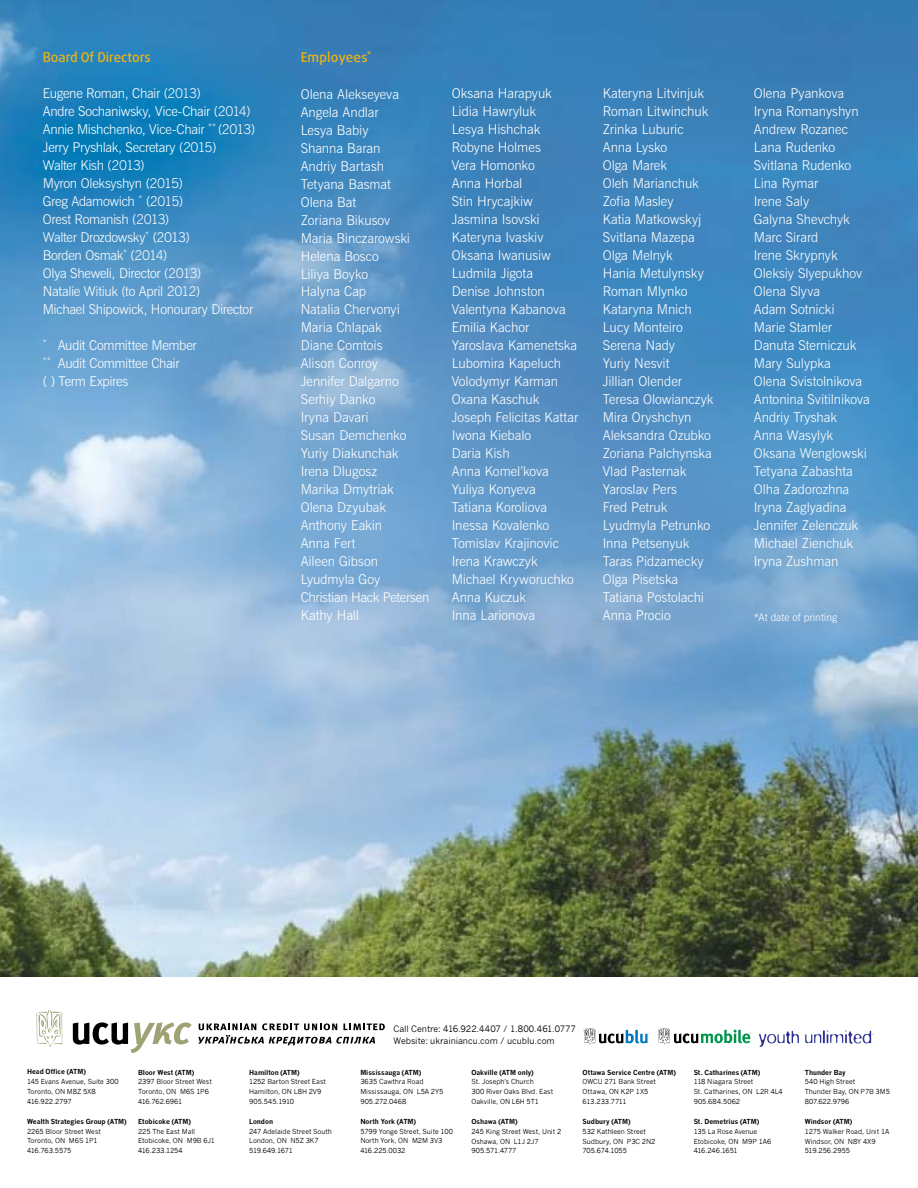
<style>
.page{position:relative;width:918px;height:1188px;background:#fff}
.page>*{position:absolute;margin:0;border:0;box-sizing:border-box;transform-origin:0 0}
.t1{font:13.5px/18px "News Gothic C Lt BT";letter-spacing:-.005em;color:#fff}
.t2{font:13.5px/18px "News Gothic C Lt BT";letter-spacing:-.025em;color:#fff}
.t3{font:500 13.5px "Daxline Pro";letter-spacing:-.005em;color:#eeb111}
.t4{font:10.5px "News Gothic C Lt BT";letter-spacing:.005em;color:#fff}
.t5{font:8.7px/11.6px "News Gothic";letter-spacing:-.005em;color:#000}
.t6{font:6.75px/9.9px "News Gothic";letter-spacing:-.005em;color:#000}
.t7{font:700 6.75px "News Gothic";letter-spacing:-.005em;color:#000}
</style>
<div class="page">
<img style="left:0;top:0;width:918px;height:976px">
<svg style="left:36px;top:1010px;width:26px;height:37px"></svg>
<svg style="left:73px;top:1022px;width:119px;height:31px"></svg>
<svg style="left:198px;top:1023px;width:187px;height:22px"></svg>
<svg style="left:759px;top:1030px;width:40px;height:17px"></svg>
<svg style="left:805px;top:1030px;width:69px;height:14px"></svg>
<svg style="left:659px;top:1028px;width:92px;height:16px"></svg>
<svg style="left:584px;top:1028px;width:66px;height:16px"></svg>
<p class="t3" style="left:43px;top:48px;width:109px">Board Of Directors</p>
<p class="t2" style="left:43px;top:84px;width:214px">Eugene Roman, Chair (2013)<br>Andre Sochaniwsky, Vice-Chair (2014)<br>Annie Mishchenko, Vice-Chair <sup>**</sup> (2013)<br>Jerry Pryshlak, Secretary (2015)<br>Walter Kish (2013)<br>Myron Oleksyshyn (2015)<br>Greg Adamowich <sup>*</sup> (2015)<br>Orest Romanish (2013)<br>Walter Drozdowsky<sup>*</sup> (2013)<br>Borden Osmak<sup>*</sup> (2014)<br>Olya Sheweli, Director (2013)<br>Natalie Witiuk (to April 2012)<br>Michael Shipowick, Honourary Director</p>
<p class="t2" style="left:43px;top:336px;width:155px"><sup>*</sup> Audit Committee Member <sup>**</sup> Audit Committee Chair<br>( ) Term Expires</p>
<p class="t3" style="left:301px;top:48px;width:72px">Employees<sup>*</sup></p>
<p class="t1" style="left:301px;top:85px;width:130px">Olena Alekseyeva<br>Angela Andlar<br>Lesya Babiy<br>Shanna Baran<br>Andriy Bartash<br>Tetyana Basmat<br>Olena Bat<br>Zoriana Bikusov<br>Maria Binczarowski<br>Helena Bosco<br>Liliya Boyko<br>Halyna Cap<br>Natalia Chervonyi<br>Maria Chlapak<br>Diane Comtois<br>Alison Conroy<br>Jennifer Dalgarno<br>Serhiy Danko<br>Iryna Davari<br>Susan Demchenko<br>Yuriy Diakunchak<br>Irena Dlugosz<br>Marika Dmytriak<br>Olena Dzyubak<br>Anthony Eakin<br>Anna Fert<br>Aileen Gibson<br>Lyudmyla Goy<br>Christian Hack Petersen<br>Kathy Hall</p>
<p class="t1" style="left:452px;top:85px;width:128px">Oksana Harapyuk<br>Lidia Hawryluk<br>Lesya Hishchak<br>Robyne Holmes<br>Vera Homonko<br>Anna Horbal<br>Stin Hrycajkiw<br>Jasmina Isovski<br>Kateryna Ivaskiv<br>Oksana Iwanusiw<br>Ludmila Jigota<br>Denise Johnston<br>Valentyna Kabanova<br>Emilia Kachor<br>Yaroslava Kamenetska<br>Lubomira Kapeluch<br>Volodymyr Karman<br>Oxana Kaschuk<br>Joseph Felicitas Kattar<br>Iwona Kiebalo<br>Daria Kish<br>Anna Komel’kova<br>Yuliya Konyeva<br>Tatiana Koroliova<br>Inessa Kovalenko<br>Tomislav Krajinovic<br>Irena Krawczyk<br>Michael Kryworuchko<br>Anna Kuczuk<br>Inna Larionova</p>
<p class="t1" style="left:603px;top:84px;width:112px">Kateryna Litvinjuk<br>Roman Litwinchuk<br>Zrinka Luburic<br>Anna Lysko<br>Olga Marek<br>Oleh Marianchuk<br>Zofia Masley<br>Katia Matkowskyj<br>Svitlana Mazepa<br>Olga Melnyk<br>Hania Metulynsky<br>Roman Mlynko<br>Kataryna Mnich<br>Lucy Monteiro<br>Serena Nady<br>Yuriy Nesvit<br>Jillian Olender<br>Teresa Olowianczyk<br>Mira Oryshchyn<br>Aleksandra Ozubko<br>Zoriana Palchynska<br>Vlad Pasternak<br>Yaroslav Pers<br>Fred Petruk<br>Lyudmyla Petrunko<br>Inna Petsenyuk<br>Taras Pidzamecky<br>Olga Pisetska<br>Tatiana Postolachi<br>Anna Procio</p>
<p class="t1" style="left:754px;top:84px;width:118px">Olena Pyankova<br>Iryna Romanyshyn<br>Andrew Rozanec<br>Lana Rudenko<br>Svitlana Rudenko<br>Lina Rymar<br>Irene Saly<br>Galyna Shevchyk<br>Marc Sirard<br>Irene Skrypnyk<br>Oleksiy Slyepukhov<br>Olena Slyva<br>Adam Sotnicki<br>Marie Stamler<br>Danuta Sterniczuk<br>Mary Sulypka<br>Olena Svistolnikova<br>Antonina Svitilnikova<br>Andriy Tryshak<br>Anna Wasylyk<br>Oksana Wenglowski<br>Tetyana Zabashta<br>Olha Zadorozhna<br>Iryna Zaglyadina<br>Jennifer Zelenczuk<br>Michael Zienchuk<br>Iryna Zushman</p>
<p class="t4" style="left:754px;top:610px;width:85px">*At date of printing</p>
<p class="t5" style="left:394px;top:1023px;width:184px">Call Centre: 416.922.4407 / 1.800.461.0777<br>Website: ukrainiancu.com / ucublu.com</p>
<p class="t7" style="left:27px;top:1068px;width:60px">Head Office (ATM)</p>
<p class="t6" style="left:27px;top:1077px;width:93px">145 Evans Avenue, Suite 300<br>Toronto, ON M8Z 5X8<br>416.922.2797</p>
<p class="t7" style="left:27px;top:1117px;width:101px">Wealth Strategies Group (ATM)</p>
<p class="t6" style="left:27px;top:1126px;width:75px">2265 Bloor Street West<br>Toronto, ON M6S 1P1<br>416.763.5575</p>
<p class="t7" style="left:138px;top:1068px;width:58px">Bloor West (ATM)</p>
<p class="t6" style="left:138px;top:1077px;width:75px">2397 Bloor Street West<br>Toronto, ON M6S 1P6<br>416.762.6961</p>
<p class="t7" style="left:138px;top:1117px;width:54px">Etobicoke (ATM)</p>
<p class="t6" style="left:138px;top:1126px;width:78px">225 The East Mall<br>Etobicoke, ON M9B 6J1<br>416.233.1254</p>
<p class="t7" style="left:249px;top:1068px;width:52px">Hamilton (ATM)</p>
<p class="t6" style="left:249px;top:1077px;width:78px">1252 Barton Street East<br>Hamilton, ON L8H 2V9<br>905.545.1910</p>
<p class="t7" style="left:249px;top:1117px;width:25px">London</p>
<p class="t6" style="left:249px;top:1126px;width:84px">247 Adelaide Street South<br>London, ON N5Z 3K7<br>519.649.1671</p>
<p class="t7" style="left:360px;top:1068px;width:62px">Mississauga (ATM)</p>
<p class="t6" style="left:360px;top:1077px;width:84px">3635 Cawthra Road<br>Mississauga, ON L5A 2Y5<br>905.272.0468</p>
<p class="t7" style="left:360px;top:1117px;width:57px">North York (ATM)</p>
<p class="t6" style="left:360px;top:1126px;width:94px">5799 Yonge Street, Suite 100<br>North York, ON M2M 3V3<br>416.225.0032</p>
<p class="t7" style="left:471px;top:1068px;width:64px">Oakville (ATM only)</p>
<p class="t6" style="left:471px;top:1077px;width:83px">St. Joseph's Church<br>300 River Oaks Blvd. East<br>Oakville, ON L6H 5T1</p>
<p class="t7" style="left:471px;top:1117px;width:48px">Oshawa (ATM)</p>
<p class="t6" style="left:471px;top:1126px;width:91px">245 King Street West, Unit 2<br>Oshawa, ON L1J 2J7<br>905.571.4777</p>
<p class="t7" style="left:583px;top:1068px;width:95px">Ottawa Service Centre (ATM)</p>
<p class="t6" style="left:583px;top:1077px;width:75px">OWCU 271 Bank Street<br>Ottawa, ON K2P 1X5<br>613.233.7711</p>
<p class="t7" style="left:583px;top:1117px;width:50px">Sudbury (ATM)</p>
<p class="t6" style="left:583px;top:1126px;width:74px">532 Kathleen Street<br>Sudbury, ON P3C 2N2<br>705.674.1055</p>
<p class="t7" style="left:694px;top:1068px;width:68px">St. Catharines (ATM)</p>
<p class="t6" style="left:694px;top:1077px;width:91px">118 Niagara Street<br>St. Catharines, ON L2R 4L4<br>905.684.5062</p>
<p class="t7" style="left:694px;top:1117px;width:67px">St. Demetrius (ATM)</p>
<p class="t6" style="left:694px;top:1126px;width:79px">135 La Rose Avenue<br>Etobicoke, ON M9P 1A6<br>416.246.1651</p>
<p class="t7" style="left:805px;top:1068px;width:42px">Thunder Bay</p>
<p class="t6" style="left:805px;top:1077px;width:87px">540 High Street<br>Thunder Bay, ON P7B 3M5<br>807.622.9796</p>
<p class="t7" style="left:805px;top:1117px;width:49px">Windsor (ATM)</p>
<p class="t6" style="left:805px;top:1126px;width:86px">1275 Walker Road, Unit 1A<br>Windsor, ON N8Y 4X9<br>519.256.2955</p>
</div>
